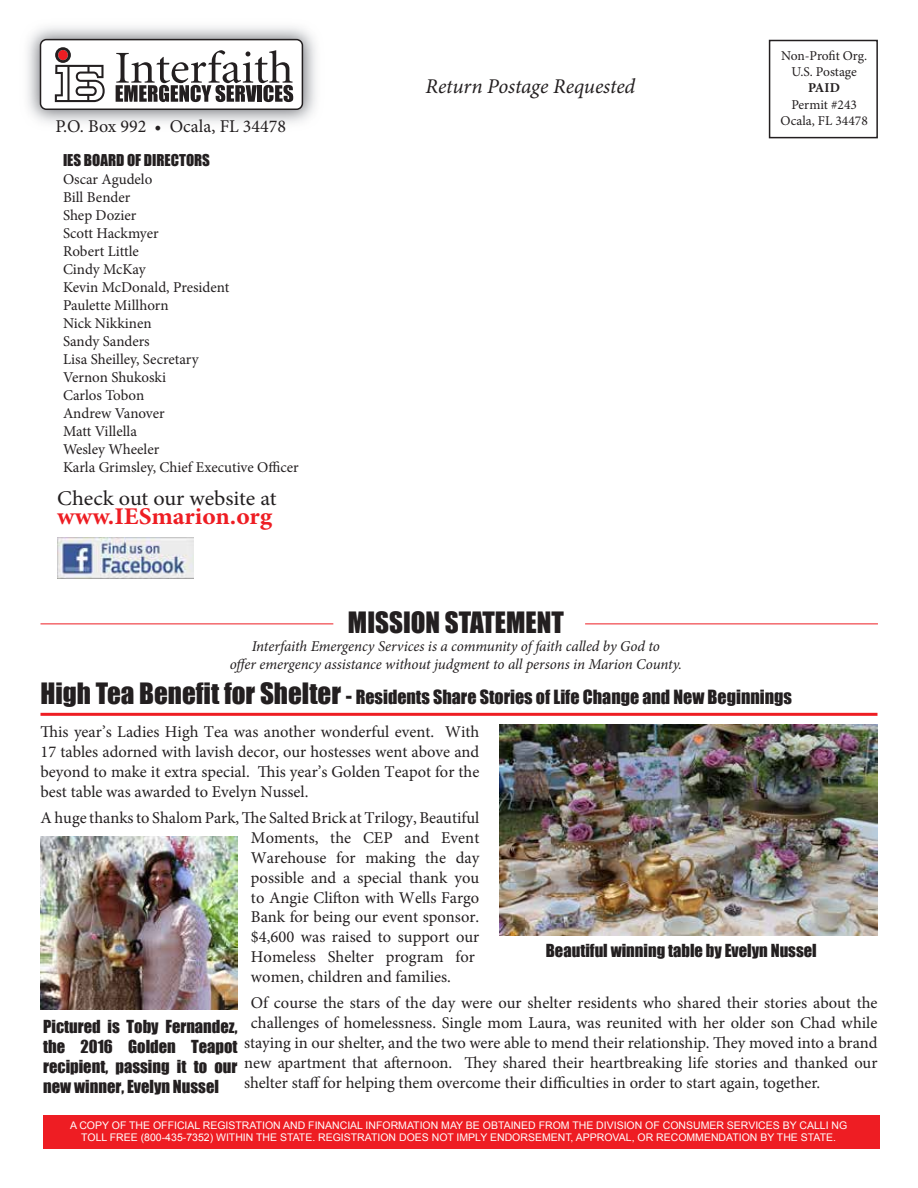
<style>
.page{position:relative;width:918px;height:1188px;background:#fff}
.page>*{position:absolute;margin:0;border:0;box-sizing:border-box;transform-origin:0 0}
.t1{font:27px "Impact";color:#231f20}
.t2{font:700 24px "Minion Pro";color:#ee1d23;scale:1.06 1}
.t3{font:italic 21px "Minion Pro";letter-spacing:-.01em;color:#231f20}
.t4{font:21px "Minion Pro";letter-spacing:-.005em;color:#231f20;scale:1.06 1}
.t5{font:18px "Impact";color:#231f20}
.t6{font:18px "Minion Pro";color:#231f20}
.t7{font:16.5px/19.8px "Minion Pro";color:#231f20;text-align:justify}
.t8{font:16.5px/19.8px "Impact";color:#231f20;text-align:justify}
.t9{font:15px/18px "Minion Pro";color:#231f20}
.t10{font:italic 15px/18px "Minion Pro";letter-spacing:-.005em;color:#231f20;text-align:center}
.t11{font:15px "Impact";color:#231f20}
.t12{font:13.5px/16.2px "Minion Pro";color:#231f20;text-align:center}
.t13{font:700 13.5px "Minion Pro";color:#231f20}
.t14{font:10.5px/12.6px "Arial";color:#fff;text-align:center}
.s1{font-size:27px}
.s2{font-size:21px}
</style>
<div class="page">
<div style="left:769px;top:40px;width:109px;height:98px;border:2px solid #231f20"></div>
<div style="left:43px;top:1115px;width:837px;height:34px;background:#ee1d23"></div>
<img style="left:27px;top:27px;width:289px;height:96px">
<div style="left:40px;top:40px;width:262px;height:69px;background:#fff;border-radius:6px"></div>
<div style="left:40px;top:39px;width:263px;height:71px;border:2px solid #231f20;border-radius:6px"></div>
<svg style="left:116px;top:50px;width:177px;height:52px"></svg>
<svg style="left:55px;top:47px;width:50px;height:55px"></svg>
<hr style="left:40px;top:624px;width:293px;height:1px;background:#ee1d23">
<hr style="left:585px;top:624px;width:293px;height:1px;background:#ee1d23">
<img style="left:57px;top:538px;width:136px;height:41px">
<img style="left:40px;top:837px;width:197px;height:172px">
<img style="left:500px;top:724px;width:378px;height:211px">
<hr style="left:40px;top:713px;width:838px;height:3px;background:#ee1d23">
<p class="t6" style="left:55px;top:114px;width:232px">P.O. Box 992 • Ocala, FL 34478</p>
<p class="t11" style="left:63px;top:149px;width:39px">IES Board</p>
<p class="t11" style="left:127px;top:149px;width:34px">of Directors</p>
<p class="t9" style="left:63px;top:170px;width:237px">Oscar Agudelo<br>Bill Bender<br>Shep Dozier<br>Scott Hackmyer<br>Robert Little<br>Cindy McKay<br>Kevin McDonald, President<br>Paulette Millhorn<br>Nick Nikkinen<br>Sandy Sanders<br>Lisa Sheilley, Secretary<br>Vernon Shukoski<br>Carlos Tobon<br>Andrew Vanover<br>Matt Villella<br>Wesley Wheeler<br>Karla Grimsley, Chief Executive Officer</p>
<p class="t4" style="left:57px;top:484px;width:208px">Check out our website at</p>
<h2 class="t2" style="left:57px;top:499px;width:204px">www.IESmarion.org</h2>
<p class="t3" style="left:426px;top:72px;width:211px">Return Postage Requested</p>
<h1 class="t1" style="left:348px;top:601px;width:217px">MISSION STATEMENT</h1>
<p class="t10" style="left:230px;top:637px;width:454px">Interfaith Emergency Services is a community of faith called by God to<br>offer emergency assistance without judgment to all persons in Marion County.</p>
<p class="t12" style="left:781px;top:48px;width:88px">Non-Profit Org.<br>U.S. Postage</p>
<p class="t13" style="left:808px;top:79px;width:33px">Paid</p>
<p class="t12" style="left:781px;top:96px;width:89px">Permit #243<br>Ocala, FL 34478</p>
<p class="t5" style="left:40px;top:683px;width:753px"><span class="s1">High Tea Benefit for Shelter</span> <span class="s2">-</span> Residents Share Stories of Life Change and New Beginnings</p>
<p class="t7" style="left:40px;top:722px;width:440px">This year’s Ladies High Tea was another wonderful event. With 17 tables adorned with lavish decor, our hostesses went above and beyond to make it extra special. This year’s Golden Teapot for the best table was awarded to Evelyn Nussel.</p>
<p class="t7" style="left:251px;top:808px;width:230px;text-align:left;text-indent:-210px">A huge thanks to Shalom Park, The Salted Brick at Trilogy, Beautiful Moments, the CEP and Event Warehouse for making the day possible and a special thank you to Angie Clifton with Wells Fargo Bank for being our event sponsor. $4,600 was raised to support our Homeless Shelter program for women, children and families.</p>
<p class="t7" style="left:251px;top:993px;width:628px">Of course the stars of the day were our shelter residents who shared their stories about the</p>
<p class="t7" style="left:251px;top:1013px;width:628px">challenges of homelessness. Single mom Laura, was reunited with her older son Chad while</p>
<p class="t7" style="left:244px;top:1033px;width:635px">staying in our shelter, and the two were able to mend their relationship. They moved into a brand</p>
<p class="t7" style="left:244px;top:1053px;width:635px">new apartment that afternoon. They shared their heartbreaking life stories and thanked our</p>
<p class="t7" style="left:244px;top:1072px;width:578px">shelter staff for helping them overcome their difficulties in order to start again, together.</p>
<p class="t8" style="left:546px;top:940px;width:272px">Beautiful winning table by Evelyn Nussel</p>
<p class="t8" style="left:43px;top:1016px;width:196px">Pictured is Toby Fernandez, the 2016 Golden Teapot recipient, passing it to our new winner, Evelyn Nussel</p>
<p class="t14" style="left:70px;top:1119px;width:779px">A COPY OF THE OFFICIAL REGISTRATION AND FINANCIAL INFORMATION MAY BE OBTAINED FROM THE DIVISION OF CONSUMER SERVICES BY CALLI NG<br>TOLL FREE (800-435-7352) WITHIN THE STATE. REGISTRATION DOES NOT IMPLY ENDORSEMENT, APPROVAL, OR RECOMMENDATION BY THE STATE.</p>
</div>
